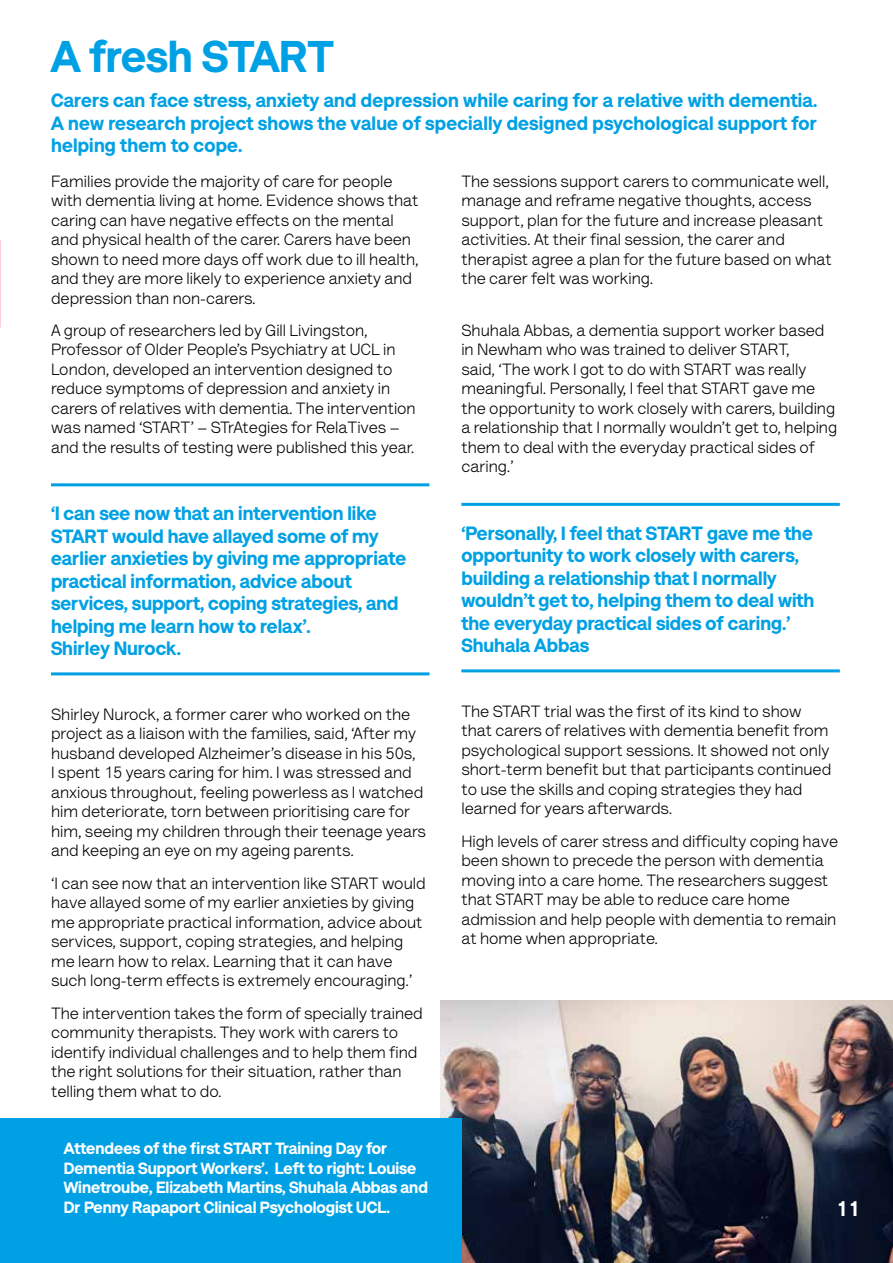
<style>
.page{position:relative;width:893px;height:1263px;background:#fff}
.page>*{position:absolute;margin:0;border:0;box-sizing:border-box;transform-origin:0 0}
.t1{font:900 45px "AS Lettera Text";color:#00a1e4}
.t2{font:900 21.45px "AS Lettera Text";color:#fff}
.t3{font:900 19.5px/22.5px "AS Lettera Text";color:#00a1e4}
.t4{font:16.5px/19.5px "AS Lettera Text";color:#000}
.t5{font:900 16.5px/19.5px "AS Lettera Text";color:#fff}
</style>
<div class="page">
<hr style="left:51px;top:483px;width:378px;height:3px;background:#00a1e4">
<hr style="left:51px;top:672px;width:378px;height:3px;background:#00a1e4">
<hr style="left:461px;top:503px;width:379px;height:3px;background:#00a1e4">
<hr style="left:461px;top:669px;width:379px;height:3px;background:#00a1e4">
<img style="left:0;top:0;width:1px;height:262px">
<img style="left:441px;top:1000px;width:452px;height:263px">
<div style="left:0;top:1119px;width:461px;height:144px;background:#00a1e4"></div>
<h1 class="t1" style="left:51px;top:20px;width:285px">A fresh START</h1>
<p class="t3" style="left:51px;top:88px;width:768px;text-align:justify">Carers can face stress, anxiety and depression while caring for a relative with dementia.<br>A new research project shows the value of specially designed psychological support for helping them to cope.</p>
<p class="t4" style="left:51px;top:170px;width:369px">Families provide the majority of care for people with dementia living at home. Evidence shows that caring can have negative effects on the mental and physical health of the carer. Carers have been shown to need more days off work due to ill health, and they are more likely to experience anxiety and depression than non-carers.</p>
<p class="t4" style="left:51px;top:319px;width:366px">A group of researchers led by Gill Livingston, Professor of Older People’s Psychiatry at UCL in London, developed an intervention designed to reduce symptoms of depression and anxiety in carers of relatives with dementia. The intervention was named ‘START’ – STrAtegies for RelaTives – and the results of testing were published this year.</p>
<p class="t4" style="left:461px;top:170px;width:372px">The sessions support carers to communicate well, manage and reframe negative thoughts, access support, plan for the future and increase pleasant activities. At their final session, the carer and therapist agree a plan for the future based on what the carer felt was working.</p>
<p class="t4" style="left:461px;top:319px;width:377px">Shuhala Abbas, a dementia support worker based in Newham who was trained to deliver START,<br>said, ‘The work I got to do with START was really meaningful. Personally, I feel that START gave me the opportunity to work closely with carers, building a relationship that I normally wouldn’t get to, helping them to deal with the everyday practical sides of caring.’</p>
<p class="t3" style="left:51px;top:501px;width:357px">‘I can see now that an intervention like START would have allayed some of my earlier anxieties by giving me appropriate practical information, advice about services, support, coping strategies, and helping me learn how to relax’.<br>Shirley Nurock.</p>
<p class="t4" style="left:51px;top:703px;width:376px">Shirley Nurock, a former carer who worked on the project as a liaison with the families, said, ‘After my husband developed Alzheimer’s disease in his 50s,<br>I spent 15 years caring for him. I was stressed and anxious throughout, feeling powerless as I watched him deteriorate, torn between prioritising care for him, seeing my children through their teenage years and keeping an eye on my ageing parents.</p>
<p class="t4" style="left:51px;top:872px;width:376px">‘I can see now that an intervention like START would have allayed some of my earlier anxieties by giving me appropriate practical information, advice about services, support, coping strategies, and helping me learn how to relax. Learning that it can have such long-term effects is extremely encouraging.’</p>
<p class="t4" style="left:51px;top:1002px;width:373px">The intervention takes the form of specially trained community therapists. They work with carers to identify individual challenges and to help them find the right solutions for their situation, rather than telling them what to do.</p>
<p class="t5" style="left:64px;top:1137px;width:366px">Attendees of the first START Training Day for Dementia Support Workers’. Left to right: Louise Winetroube, Elizabeth Martins, Shuhala Abbas and Dr Penny Rapaport Clinical Psychologist UCL.</p>
<p class="t3" style="left:461px;top:520px;width:354px">‘Personally, I feel that START gave me the opportunity to work closely with carers, building a relationship that I normally wouldn’t get to, helping them to deal with the everyday practical sides of caring.’ Shuhala Abbas</p>
<p class="t4" style="left:461px;top:700px;width:371px">The START trial was the first of its kind to show that carers of relatives with dementia benefit from psychological support sessions. It showed not only short-term benefit but that participants continued to use the skills and coping strategies they had learned for years afterwards.</p>
<p class="t4" style="left:461px;top:830px;width:378px">High levels of carer stress and difficulty coping have been shown to precede the person with dementia moving into a care home. The researchers suggest that START may be able to reduce care home admission and help people with dementia to remain at home when appropriate.</p>
<h2 class="t2" style="left:836px;top:1191px;width:25px">11</h2>
</div>
